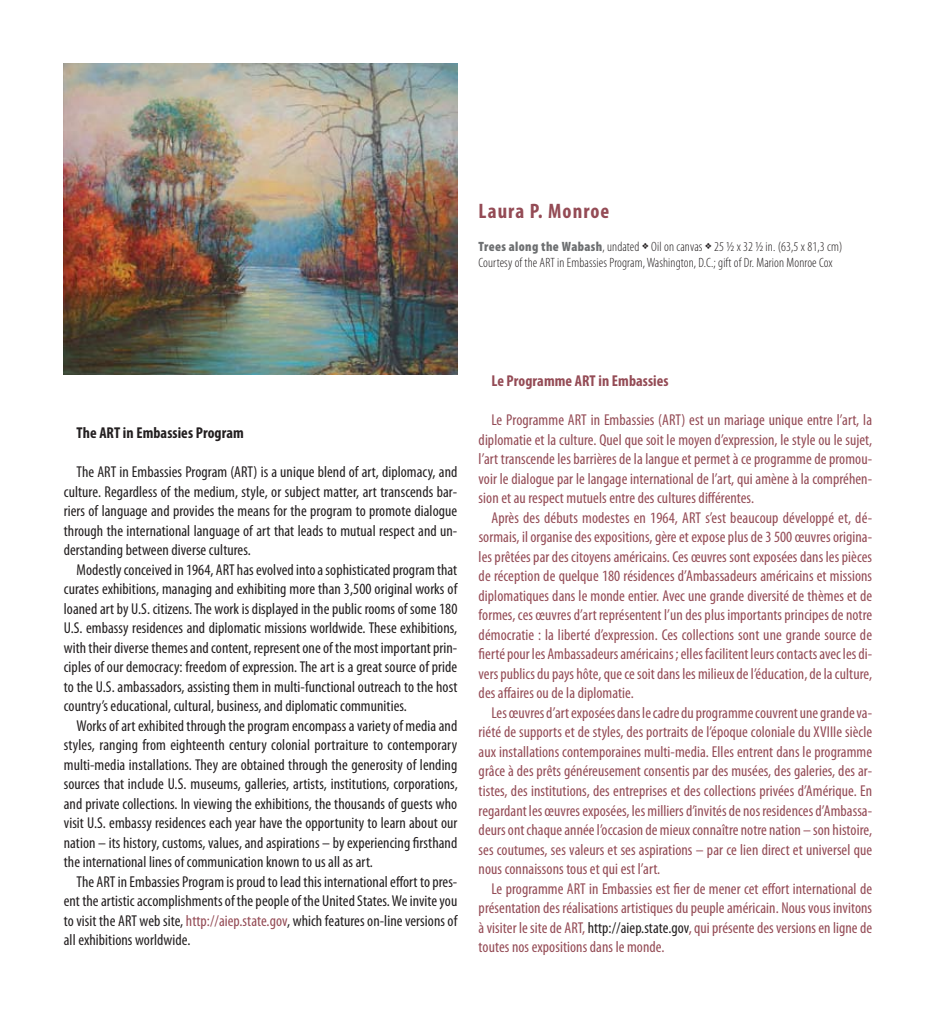
<style>
.page{position:relative;width:936px;height:1021px;background:#fff}
.page>*{position:absolute;margin:0;border:0;box-sizing:border-box;transform-origin:0 0}
.t1{font:700 condensed 21px "Myriad Pro";letter-spacing:.05em;color:#944b55}
.t2{font:condensed 15.75px/19.5px "Myriad Pro";letter-spacing:.005em;color:#944b55;text-align:justify}
.t3{font:condensed 15.75px/19.5px "Myriad Pro";letter-spacing:.005em;color:#231f20;text-align:justify}
.t4{font:700 condensed 15.75px "Myriad Pro";letter-spacing:.005em;color:#944b55}
.t5{font:700 condensed 15.75px "Myriad Pro";letter-spacing:.005em;color:#231f20}
.t6{font:300 condensed 13.5px/16.5px "Myriad Pro";letter-spacing:.01em;color:#231f20}
.s1{font-weight:900;color:#6d6f71}
.s2{color:#944b55}
.s3{color:#231f20}
</style>
<div class="page">
<img style="left:64px;top:64px;width:393px;height:310px">
<h1 class="t1" style="left:478px;top:197px;width:132px">Laura P. Monroe</h1>
<p class="t6" style="left:478px;top:238px;width:365px"><span class="s1">Trees along the Wabash</span>, undated Oil on canvas 25 ½ x 32 ½ in. (63,5 x 81,3 cm)<br>Courtesy of the ART in Embassies Program, Washington, D.C.; gift of Dr. Marion Monroe Cox</p>
<p class="t5" style="left:77px;top:423px;width:169px">The ART in Embassies Program</p>
<p class="t3" style="left:64px;top:462px;width:395px;text-indent:13px">The ART in Embassies Program (ART) is a unique blend of art, diplomacy, and culture. Regardless of the medium, style, or subject matter, art transcends bar&shy;riers of language and provides the means for the program to promote dialogue through the international language of art that leads to mutual respect and un&shy;derstanding between diverse cultures.</p>
<p class="t3" style="left:64px;top:559px;width:395px;text-indent:13px">Modestly conceived in 1964, ART has evolved into a sophisticated program that curates exhibitions, managing and exhibiting more than 3,500 original works of loaned art by U.S. citizens. The work is displayed in the public rooms of some 180<br>U.S. embassy residences and diplomatic missions worldwide. These exhibitions, with their diverse themes and content, represent one of the most important prin&shy;ciples of our democracy: freedom of expression. The art is a great source of pride to the U.S. ambassadors, assisting them in multi-functional outreach to the host country’s educational, cultural, business, and diplomatic communities.</p>
<p class="t3" style="left:64px;top:715px;width:395px;text-indent:13px">Works of art exhibited through the program encompass a variety of media and styles, ranging from eighteenth century colonial portraiture to contemporary multi-media installations. They are obtained through the generosity of lending sources that include U.S. museums, galleries, artists, institutions, corporations, and private collections. In viewing the exhibitions, the thousands of guests who visit U.S. embassy residences each year have the opportunity to learn about our nation – its history, customs, values, and aspirations – by experiencing firsthand the international lines of communication known to us all as art.</p>
<p class="t3" style="left:64px;top:871px;width:395px;text-indent:13px">The ART in Embassies Program is proud to lead this international effort to pres&shy;ent the artistic accomplishments of the people of the United States. We invite you to visit the ART web site, <span class="s2">http://aiep.state.gov</span>, which features on-line versions of all exhibitions worldwide.</p>
<p class="t4" style="left:491px;top:371px;width:179px">Le Programme ART in Em-bassies</p>
<p class="t2" style="left:478px;top:410px;width:395px;text-indent:13px">Le Programme ART in Em- bassies (ART) est un mariage unique entre l’art, la diplomatie et la cul-tu-re. Quel que soit le moyen d’expres-sion, le sty-le ou le su-jet, l’art transcen-de les bar-rières de la langue et per-met à ce programme de promou&shy;voir le dialo-gue par le langa-ge inter-na-tional de l’art, qui amè-ne à la compréhen&shy;sion et au res-pect mu-tuels entre des cul-tu- res dif-fé-ren-tes.</p>
<p class="t2" style="left:478px;top:507px;width:395px;text-indent:13px">Après des dé-buts mo-des-tes en 1964, ART s’est beaucoup dé-ve-lop-pé et, dé&shy;sormais, il organise des ex-po-si-tions, gè-re et ex-po-se plus de 3 500 œuvres origina&shy;les prêtées par des citoyens amé-ricains. Ces œuvres sont ex-po-sées dans les pièces de ré-cep-tion de quel-que 180 ré-si-den-ces d’Am-bas-sadeurs amé-ricains et mis-sions diploma-ti-ques dans le monde entier. Avec une grande di-ver-si-té de thèmes et de for-mes, ces œuvres d’art représen-tent l’un des plus im- portants princi-pes de notre dé-mocratie : la li-ber-té d’expres-sion. Ces col-lec-tions sont une grande source de fierté pour les Am-bas-sadeurs amé-ricains ; elles fa-ci-li-tent leurs contacts avec les di&shy;vers pu-blics du pays hô-te, que ce soit dans les milieux de l’édu-ca-tion, de la cul-tu-re, des affaires ou de la diplomatie.</p>
<p class="t2" style="left:478px;top:702px;width:395px;text-indent:13px">Les œuvres d’art ex-po-sées dans le cadre du programme couvrent une grande va&shy;riété de sup-ports et de sty-les, des portraits de l’épo-que coloniale du XVIIIe siècle aux instal-la-tions contem-poraines mul-ti-media. Elles entrent dans le programme grâce à des prêts gé-néreuse-ment consen-tis par des mu-sées, des ga- leries, des ar&shy;tis-tes, des insti-tu-tions, des entreprises et des col-lec-tions privées d’Amé-ri-que. En re-gardant les œuvres ex-po-sées, les milliers d’invi-tés de nos residences d’Am- bas-sa&shy;deurs ont chaque année l’oc-ca-sion de mieux connaître notre na-tion – son histoire, ses coutu- mes, ses valeurs et ses as-pi-ra-tions – par ce lien di-rect et univer-sel que nous connaissons tous et qui est l’art.</p>
<p class="t2" style="left:478px;top:878px;width:395px;text-indent:13px">Le programme ART in Em-bassies est fier de me-ner cet ef-fort inter-na-tional de présen-ta-tion des réali-sa-tions ar-tis-ti-ques du peuple amé-ricain. Nous vous invitons à vi-si-ter le si-te de ART, <span class="s3">http://aiep.sta-te.gov</span>, qui présen-te des ver-sions en ligne de toutes nos ex-po-si-tions dans le monde.</p>
</div>
